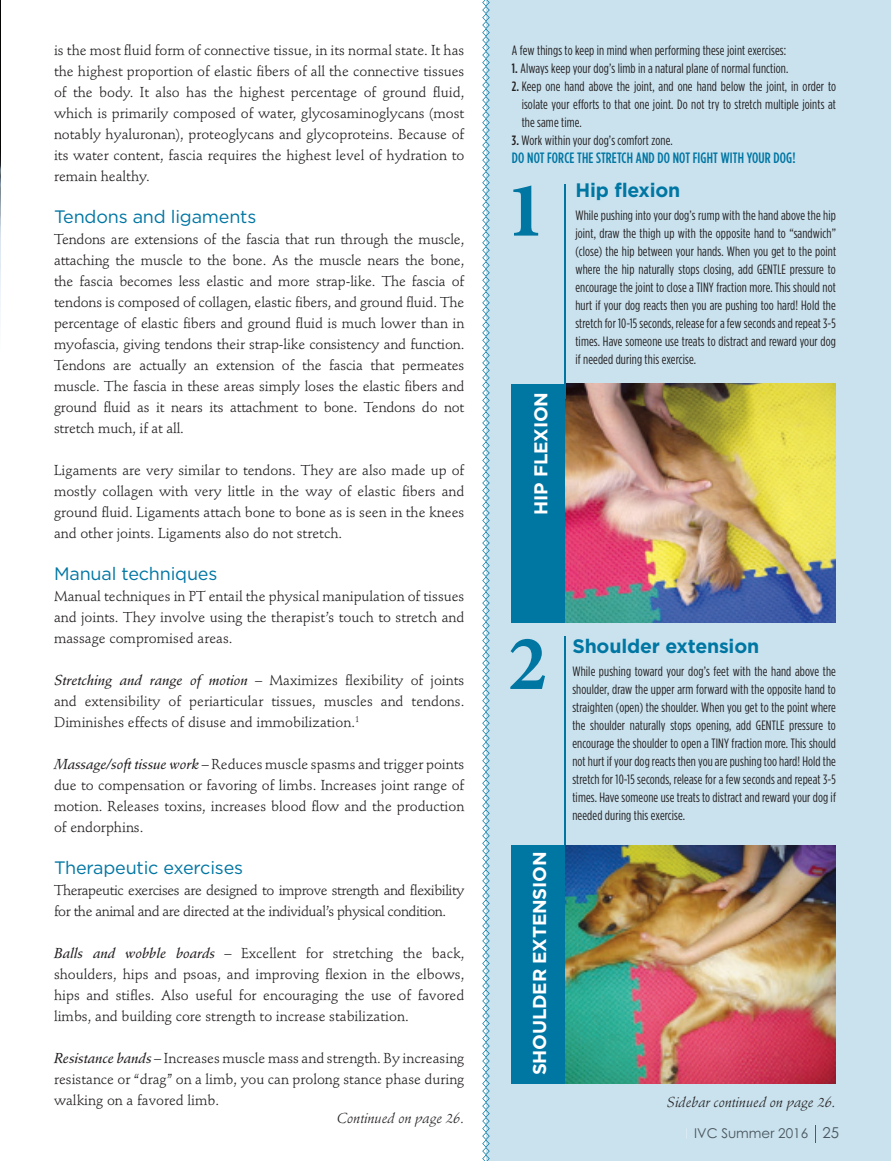
<style>
.page{position:relative;width:891px;height:1161px;background:#fff}
.page>*{position:absolute;margin:0;border:0;box-sizing:border-box;transform-origin:0 0}
.t1{font:700 78.9px "Minion Pro";color:#0076a3}
.t2{font:700 19.5px "Gotham";letter-spacing:-.01em;color:#0076a3}
.t3{font:700 18.6px "Gotham";letter-spacing:-.01em;color:#fff}
.t4{font:18px "Gotham";letter-spacing:-.01em;color:#0076a3}
.t5{font:500 15px "Gotham Condensed";letter-spacing:.01em;color:#0076a3}
.t6{font:14.25px/21px "Stempel Schneidler";color:#231f20;text-align:justify}
.t7{font:14.25px/21px "Stempel Schneidler";letter-spacing:-.03em;color:#231f20}
.t8{font:italic 14.25px "Stempel Schneidler";color:#231f20}
.t9{font:13.5px/18px "Gotham Condensed";letter-spacing:.01em;color:#231f20;text-align:justify}
.t10{font:13.5px "Century Gothic";color:#4a565d}
.s1{font-family:"Stempel Schneidler Med";font-style:italic}
.s2{font-weight:500}
.s3{font-size:15px;color:#4b4c4d}
</style>
<div class="page">
<div style="left:490px;top:0;width:401px;height:1161px;background:#c9e2ee"></div>
<div style="left:687px;top:1128px;width:121px;height:11px;background:#c9e2ee"></div>
<svg style="left:815px;top:1125px;width:1px;height:18px"></svg>
<div style="left:823px;top:1127px;width:15px;height:12px;background:#c9e2ee"></div>
<img style="left:0;top:0;width:1px;height:131px">
<svg style="left:0;top:131px;width:1px;height:187px"></svg>
<svg style="left:482px;top:0;width:8px;height:1161px"></svg>
<div style="left:512px;top:845px;width:324px;height:239px;background:#0076a3"></div>
<img style="left:566px;top:845px;width:270px;height:239px">
<hr style="left:564px;top:637px;width:2px;height:208px;background:#0076a3">
<div style="left:512px;top:384px;width:324px;height:239px;background:#0076a3"></div>
<img style="left:566px;top:384px;width:270px;height:239px">
<hr style="left:564px;top:184px;width:2px;height:215px;background:#0076a3">
<p class="t6" style="left:54px;top:40px;width:412px">is the most fluid form of connective tissue, in its normal state. It has the highest proportion of elastic fibers of all the connective tissues of the body. It also has the highest percentage of ground fluid, which is primarily composed of water, glycosaminoglycans (most notably hyaluronan), proteoglycans and glycoproteins. Because of its water content, fascia requires the highest level of hydration to remain healthy.</p>
<p class="t4" style="left:54px;top:205px;width:204px">Tendons and ligaments</p>
<p class="t6" style="left:54px;top:229px;width:412px">Tendons are extensions of the fascia that run through the muscle, attaching the muscle to the bone. As the muscle nears the bone, the fascia becomes less elastic and more strap-like. The fascia of tendons is composed of collagen, elastic fibers, and ground fluid. The percentage of elastic fibers and ground fluid is much lower than in myofascia, giving tendons their strap-like consistency and function.<br>Tendons are actually an extension of the fascia that permeates muscle. The fascia in these areas simply loses the elastic fibers and ground fluid as it nears its attachment to bone. Tendons do not stretch much, if at all.</p>
<p class="t6" style="left:54px;top:460px;width:412px">Ligaments are very similar to tendons. They are also made up of mostly collagen with very little in the way of elastic fibers and ground fluid. Ligaments attach bone to bone as is seen in the knees and other joints. Ligaments also do not stretch.</p>
<p class="t4" style="left:54px;top:562px;width:165px">Manual techniques</p>
<p class="t6" style="left:54px;top:586px;width:412px">Manual techniques in PT entail the physical manipulation of tissues and joints. They involve using the therapist’s touch to stretch and massage compromised areas.</p>
<p class="t6" style="left:54px;top:670px;width:412px"><span class="s1">Stretching and range of motion</span> – Maximizes flexibility of joints and extensibility of periarticular tissues, muscles and tendons.<br>Diminishes effects of disuse and immobilization.<sup>1</sup></p>
<p class="t6" style="left:54px;top:754px;width:412px"><span class="s1">Massage/soft tissue work</span> – Reduces muscle spasms and trigger points due to compensation or favoring of limbs. Increases joint range of motion. Releases toxins, increases blood flow and the production of endorphins.</p>
<p class="t4" style="left:54px;top:856px;width:191px">Therapeutic exercises</p>
<p class="t7" style="left:54px;top:880px;width:412px">Therapeutic exercises are designed to improve strength and flexibility for the animal and are directed at the individual’s physical condition.</p>
<p class="t6" style="left:54px;top:943px;width:412px"><span class="s1">Balls and wobble boards</span> – Excellent for stretching the back, shoulders, hips and psoas, and improving flexion in the elbows, hips and stifles. Also useful for encouraging the use of favored limbs, and building core strength to increase stabilization.</p>
<p class="t6" style="left:54px;top:1048px;width:412px"><span class="s1">Resistance bands</span> – Increases muscle mass and strength. By increasing resistance or “drag” on a limb, you can prolong stance phase during walking on a favored limb.</p>
<p class="t8" style="left:337px;top:1110px;width:129px">Continued on page 26.</p>
<p class="t9" style="left:512px;top:41px;width:276px">A few things to keep in mind when performing these joint exercises:</p>
<p class="t9" style="left:512px;top:59px;width:278px"><span class="s2">1.</span> Always keep your dog’s limb in a natural plane of normal function.</p>
<p class="t9" style="left:522px;top:77px;width:316px;text-indent:-10px"><span class="s2">2.</span> Keep one hand above the joint, and one hand below the joint, in order to isolate your efforts to that one joint. Do not try to stretch multiple joints at the same time.</p>
<p class="t9" style="left:512px;top:131px;width:162px"><span class="s2">3.</span> Work within your dog’s comfort zone.</p>
<p class="t5" style="left:512px;top:149px;width:285px">DO NOT FORCE THE STRETCH AND DO NOT FIGHT WITH YOUR DOG!</p>
<h2 class="t2" style="left:575px;top:178px;width:107px">Hip flexion</h2>
<p class="t9" style="left:575px;top:206px;width:262px">While pushing into your dog’s rump with the hand above the hip joint, draw the thigh up with the opposite hand to “sandwich” (close) the hip between your hands. When you get to the point where the hip naturally stops closing, add GENTLE pressure to encourage the joint to close a TINY fraction more. This should not hurt if your dog reacts then you are pushing too hard! Hold the stretch for 10-15 seconds, release for a few seconds and repeat 3-5 times. Have someone use treats to distract and reward your dog if needed during this exercise.</p>
<h1 class="t1" style="left:506px;top:155px;width:41px">1</h1>
<h3 class="t3" style="left:528px;top:515px;width:124px;rotate:-90deg">HIP FLEXION</h3>
<h1 class="t1" style="left:508px;top:608px;width:41px">2</h1>
<h3 class="t3" style="left:527px;top:1075px;width:225px;rotate:-90deg">SHOULDER EXTENSION</h3>
<h2 class="t2" style="left:572px;top:633px;width:188px">Shoulder extension</h2>
<p class="t9" style="left:572px;top:662px;width:265px">While pushing toward your dog’s feet with the hand above the shoulder, draw the upper arm forward with the opposite hand to straighten (open) the shoulder. When you get to the point where the shoulder naturally stops opening, add GENTLE pressure to encourage the shoulder to open a TINY fraction more. This should not hurt if your dog reacts then you are pushing too hard! Hold the stretch for 10-15 seconds, release for a few seconds and repeat 3-5 times. Have someone use treats to distract and reward your dog if needed during this exercise.</p>
<p class="t8" style="left:667px;top:1094px;width:170px">Sidebar continued on page 26.</p>
<p class="t10" style="left:694px;top:1125px;width:147px">IVC Summer 2016 <span class="s3">25</span></p>
</div>
